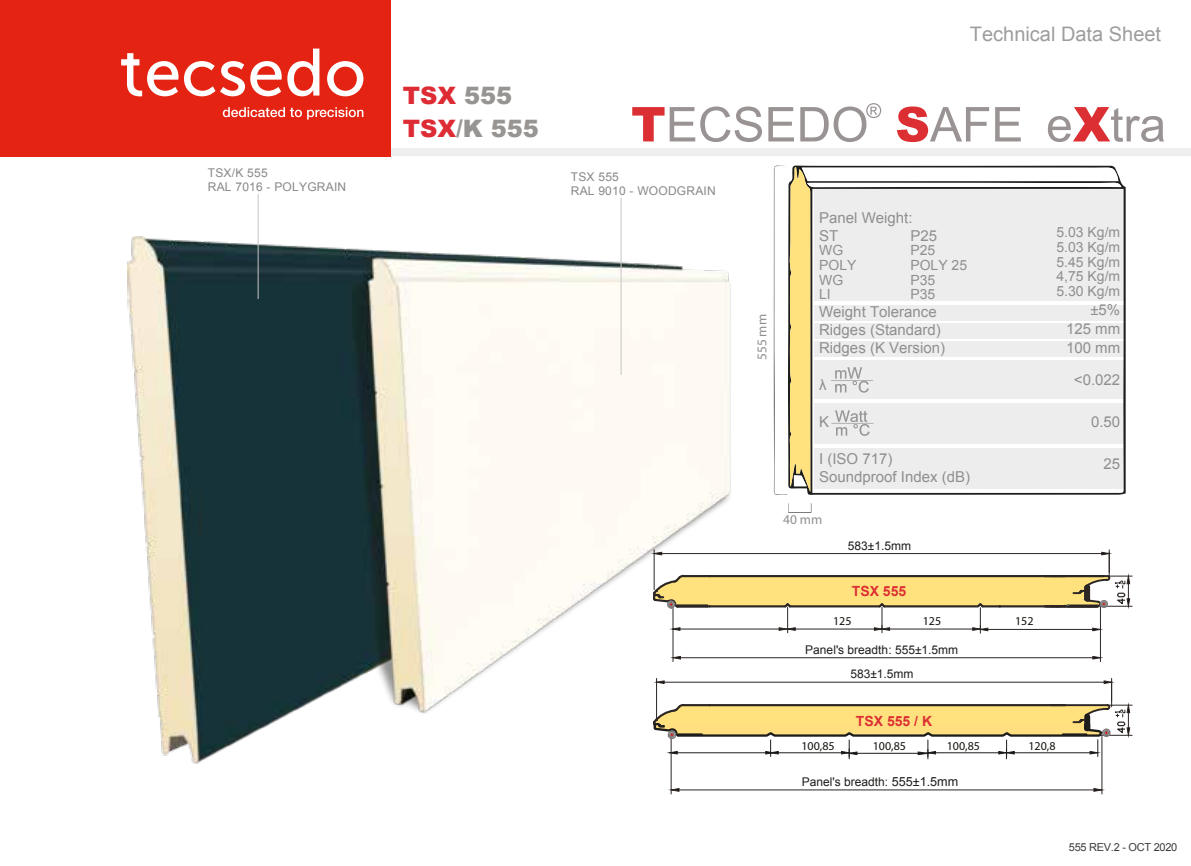
<style>
.page{position:relative;width:1191px;height:866px;background:#fff}
.page>*{position:absolute;margin:0;border:0;box-sizing:border-box;transform-origin:0 0}
.t1{font:900 24px/32.8px "Arial";color:#989492}
.t2{font:20px "Arial";color:#9d9d9c}
.t3{font:15px/18px "Arial";color:#8f8f8f}
.t4{font:14px/14.6px "Arial";color:#8f8f8f;text-align:justify}
.t5{font:700 14px "Arial";color:#dc2f34}
.t6{font:13.4px "Myriad Pro";color:#8f8f8f}
.t7{font:12px "Arial";color:#1d1d1b}
.t8{font:12px "Myriad Pro";color:#13110c}
.t9{font:12px/14.4px "Arial";letter-spacing:.02em;color:#898789}
.t10{font:11px "Arial";letter-spacing:-.025em;color:#3c3c3b}
.s1{color:#dd2c34}
.s2{font-size:12.6px}
</style>
<div class="page">
<div style="left:115px;top:148px;width:1076px;height:8px;background:#eeedef"></div>
<svg style="left:632px;top:106px;width:130px;height:36px"></svg>
<svg style="left:768px;top:107px;width:26px;height:34px"></svg>
<svg style="left:897px;top:106px;width:92px;height:36px"></svg>
<svg style="left:995px;top:107px;width:25px;height:34px"></svg>
<svg style="left:1047px;top:107px;width:117px;height:35px"></svg>
<svg style="left:800px;top:103px;width:81px;height:39px"></svg>
<div style="left:0;top:0;width:390px;height:156px;background:#e42313"></div>
<svg style="left:184px;top:49px;width:135px;height:47px"></svg>
<svg style="left:327px;top:61px;width:36px;height:35px"></svg>
<svg style="left:121px;top:53px;width:57px;height:43px"></svg>
<svg style="left:223px;top:107px;width:140px;height:13px"></svg>
<hr style="left:1100px;top:606px;width:1px;height:55px;background:#2b2523">
<hr style="left:678px;top:657px;width:418px;height:1px;background:#2b2523">
<svg style="left:1091px;top:655px;width:9px;height:4px"></svg>
<svg style="left:732px;top:549px;width:400px;height:84px"></svg>
<img style="left:128px;top:236px;width:604px;height:527px">
<hr style="left:258px;top:194px;width:1px;height:105px;background:#c7c6c8">
<hr style="left:620px;top:198px;width:1px;height:177px;background:#c7c6c8">
<svg style="left:774px;top:165px;width:347px;height:347px"></svg>
<img style="left:835px;top:410px;width:34px;height:25px">
<hr style="left:831px;top:380px;width:42px;height:1px;background:#b3b2b2">
<hr style="left:831px;top:422px;width:42px;height:1px;background:#b3b2b2">
<hr style="left:671px;top:735px;width:1px;height:58px;background:#2b2523">
<hr style="left:1101px;top:736px;width:1px;height:57px;background:#2b2523">
<hr style="left:677px;top:789px;width:421px;height:1px;background:#2b2523">
<svg style="left:670px;top:787px;width:10px;height:5px"></svg>
<svg style="left:1093px;top:787px;width:10px;height:5px"></svg>
<svg style="left:651px;top:678px;width:481px;height:80px"></svg>
<div style="left:1084px;top:714px;width:6px;height:17px;background:#1d1d1b;border-radius:3px"></div>
<h1 class="t1" style="left:403px;top:79px;width:138px"><span class="s1">TSX</span> 555<br><span class="s1">TSX</span>/K 555</h1>
<p class="t9" style="left:208px;top:166px;width:140px">TSX/K 555<br>RAL 7016 - POLYGRAIN</p>
<p class="t9" style="left:571px;top:169px;width:147px">TSX 555<br>RAL 9010 - WOODGRAIN</p>
<h2 class="t2" style="left:970px;top:21px;width:193px">Technical Data Sheet</h2>
<p class="t6" style="left:753px;top:360px;width:48px;rotate:-90deg">555 mm</p>
<p class="t3" style="left:819px;top:208px;width:95px">Panel Weight:<br>ST</p>
<p class="t3" style="left:910px;top:226px;width:28px">P25</p>
<p class="t4" style="left:819px;top:243px;width:26px">WG</p>
<p class="t4" style="left:910px;top:243px;width:26px">P25</p>
<p class="t4" style="left:819px;top:258px;width:39px">POLY</p>
<p class="t4" style="left:910px;top:258px;width:58px">POLY 25</p>
<p class="t4" style="left:819px;top:272px;width:26px">WG</p>
<p class="t4" style="left:910px;top:272px;width:26px">P35</p>
<p class="t4" style="left:819px;top:287px;width:13px">LI</p>
<p class="t4" style="left:910px;top:287px;width:26px">P35</p>
<p class="t3" style="left:819px;top:303px;width:127px">Weight Tolerance<br>Ridges (Standard)<br>Ridges (K Version)</p>
<p class="t3" style="left:819px;top:376px;width:9px">λ</p>
<p class="t3" style="left:819px;top:412px;width:12px">K</p>
<p class="t3" style="left:819px;top:449px;width:152px">I (ISO 717)<br>Soundproof Index (dB)</p>
<p class="t6" style="left:783px;top:511px;width:41px">40 mm</p>
<p class="t7" style="left:848px;top:537px;width:65px">583±1.5mm</p>
<p class="t5" style="left:851px;top:582px;width:56px">TSX 555</p>
<p class="t8" style="left:833px;top:613px;width:20px">125</p>
<p class="t8" style="left:922px;top:613px;width:20px">125</p>
<p class="t8" style="left:1015px;top:613px;width:20px">152</p>
<p class="t7" style="left:805px;top:641px;width:154px">Panel's breadth: 555±1.5mm</p>
<p class="t7" style="left:850px;top:666px;width:65px">583±1.5mm</p>
<p class="t5" style="left:856px;top:711px;width:78px">TSX 555 / K</p>
<p class="t4" style="left:1056px;top:225px;width:65px">5.03 Kg/m 5.03 Kg/m 5.45 Kg/m 4,75 Kg/m 5.30 Kg/m</p>
<p class="t3" style="left:1066px;top:300px;width:56px;line-height:19px;text-align:justify;text-indent:24px">±5% 125 mm 100 mm</p>
<p class="t3" style="left:1074px;top:370px;width:48px">&lt;0.022</p>
<p class="t3" style="left:1091px;top:412px;width:31px">0.50</p>
<p class="t3" style="left:1103px;top:454px;width:18px">25</p>
<p class="t8" style="left:801px;top:738px;width:35px">100,85</p>
<p class="t8" style="left:873px;top:738px;width:35px">100,85</p>
<p class="t8" style="left:946px;top:738px;width:35px">100,85</p>
<p class="t8" style="left:1028px;top:738px;width:29px">120,8</p>
<p class="t8" style="left:795px;top:743px;width:35px">100,85</p>
<p class="t8" style="left:867px;top:743px;width:35px">100,85</p>
<p class="t8" style="left:939px;top:743px;width:35px">100,85</p>
<p class="t7" style="left:802px;top:773px;width:158px">Panel's breadth: <span class="s2">555±1.5mm</span></p>
<p class="t10" style="left:1068px;top:839px;width:110px">555 REV.2 - OCT 2020</p>
</div>
